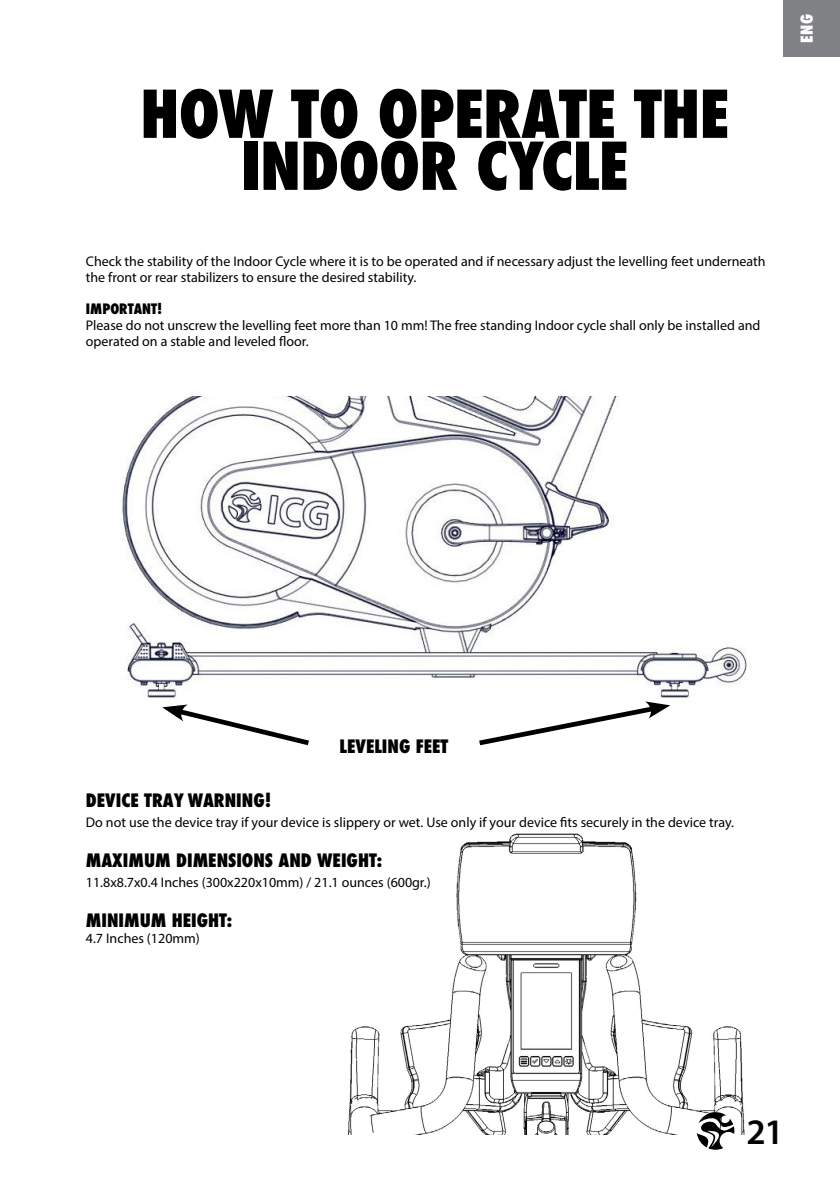
<style>
.page{position:relative;width:840px;height:1191px;background:#fff}
.page>*{position:absolute;margin:0;border:0;box-sizing:border-box;transform-origin:0 0}
.t1{font:800 condensed 64px/52px "Futura";letter-spacing:-.01em;color:#000;text-align:center}
.t2{font:600 36px "Myriad Pro";color:#000}
.t3{font:800 condensed 18px "Futura";color:#000}
.t4{font:800 condensed 16px "Futura";color:#fff}
.t5{font:14px/16px "Myriad Pro";color:#000}
.t6{font:800 condensed 14px "Futura";color:#000}
</style>
<div class="page">
<div style="left:782px;top:0;width:57px;height:57px;background:#808285"></div>
<img style="left:348px;top:833px;width:396px;height:301px">
<div style="left:734px;top:1108px;width:55px;height:49px;background:#fff"></div>
<img style="left:121px;top:396px;width:626px;height:302px">
<svg style="left:162px;top:704px;width:147px;height:42px"></svg>
<svg style="left:479px;top:701px;width:191px;height:45px"></svg>
<svg style="left:696px;top:1112px;width:38px;height:37px"></svg>
<h1 class="t1" style="left:140px;top:88px;width:590px">HOW TO OPERATE THE<br>INDOOR CYCLE</h1>
<p class="t5" style="left:86px;top:253px;width:680px">Check the stability of the Indoor Cycle where it is to be operated and if necessary adjust the levelling feet underneath the front or rear stabilizers to ensure the desired stability.</p>
<p class="t6" style="left:86px;top:299px;width:78px">IMPORTANT!</p>
<p class="t5" style="left:86px;top:317px;width:675px">Please do not unscrew the levelling feet more than 10 mm! The free standing Indoor cycle shall only be installed and operated on a stable and leveled floor.</p>
<p class="t4" style="left:795px;top:43px;width:30px;rotate:-90deg">ENG</p>
<p class="t3" style="left:339px;top:733px;width:110px">LEVELING FEET</p>
<p class="t3" style="left:86px;top:788px;width:187px">DEVICE TRAY WARNING!</p>
<p class="t5" style="left:86px;top:814px;width:649px">Do not use the device tray if your device is slippery or wet. Use only if your device fits securely in the device tray.</p>
<p class="t3" style="left:86px;top:848px;width:298px">MAXIMUM DIMENSIONS AND WEIGHT:</p>
<p class="t5" style="left:86px;top:874px;width:346px">11.8x8.7x0.4 Inches (300x220x10mm) / 21.1 ounces (600gr.)</p>
<p class="t3" style="left:86px;top:908px;width:148px">MINIMUM HEIGHT:</p>
<p class="t5" style="left:86px;top:930px;width:115px">4.7 Inches (120mm)</p>
<h2 class="t2" style="left:746px;top:1109px;width:39px">21</h2>
</div>
